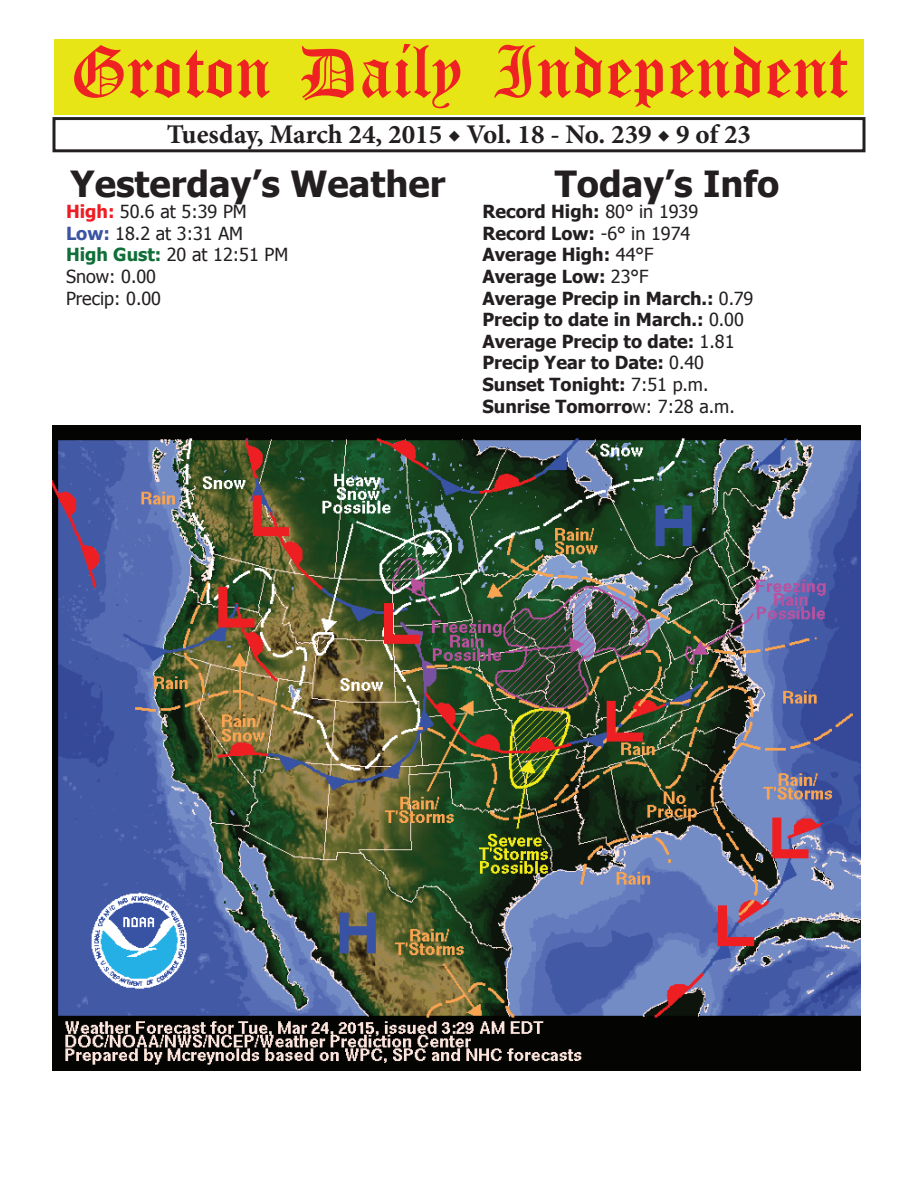
<style>
.page{position:relative;width:918px;height:1188px;background:#fff}
.page>*{position:absolute;margin:0;border:0;box-sizing:border-box;transform-origin:0 0}
.t1{font:54px "Old English Five";color:#ee2123}
.t2{font:700 36px "Tahoma";color:#231f20}
.t3{font:700 27px "Minion Pro";color:#231f20}
.t4{font:700 18px/21.6px "Tahoma";color:#231f20}
.t5{font:18px/21.6px "Tahoma";color:#231f20}
.s1{font-weight:700;color:#ee1d23}
.s2{font-weight:700;color:#3a53a3}
.s3{font-weight:700;color:#106e38}
.s4{font-weight:400}
</style>
<div class="page">
<div style="left:52px;top:117px;width:814px;height:35px;border:3px solid #231f20"></div>
<div style="left:54px;top:40px;width:810px;height:75px;background:#e7e515"></div>
<img style="left:52px;top:426px;width:809px;height:645px">
<h1 class="t1" style="left:70px;top:47px;width:779px">Groton Daily Independent</h1>
<h3 class="t3" style="left:167px;top:116px;width:586px">Tuesday, March 24, 2015 ◆ Vol. 18 - No. 239 ◆ 9 of 23</h3>
<h2 class="t2" style="left:71px;top:158px;width:376px">Yesterday’s Weather</h2>
<p class="t5" style="left:66px;top:200px;width:224px"><span class="s1">High:</span> 50.6 at 5:39 PM<br><span class="s2">Low:</span> 18.2 at 3:31 AM<br><span class="s3">High Gust:</span> 20 at 12:51 PM<br>Snow: 0.00<br>Precip: 0.00</p>
<h2 class="t2" style="left:555px;top:158px;width:226px">Today’s Info</h2>
<p class="t4" style="left:482px;top:200px;width:272px">Record High: <span class="s4">80° in 1939<br></span>Record Low: <span class="s4">-6° in 1974<br></span>Average High: <span class="s4">44°F<br></span>Average Low: <span class="s4">23°F<br></span>Average Precip in March.: <span class="s4">0.79<br></span>Precip to date in March.: <span class="s4">0.00<br></span>Average Precip to date: <span class="s4">1.81<br></span>Precip Year to Date: <span class="s4">0.40<br></span>Sunset Tonight: <span class="s4">7:51 p.m.<br></span>Sunrise Tomorro<span class="s4">w: 7:28 a.m.</span></p>
</div>
